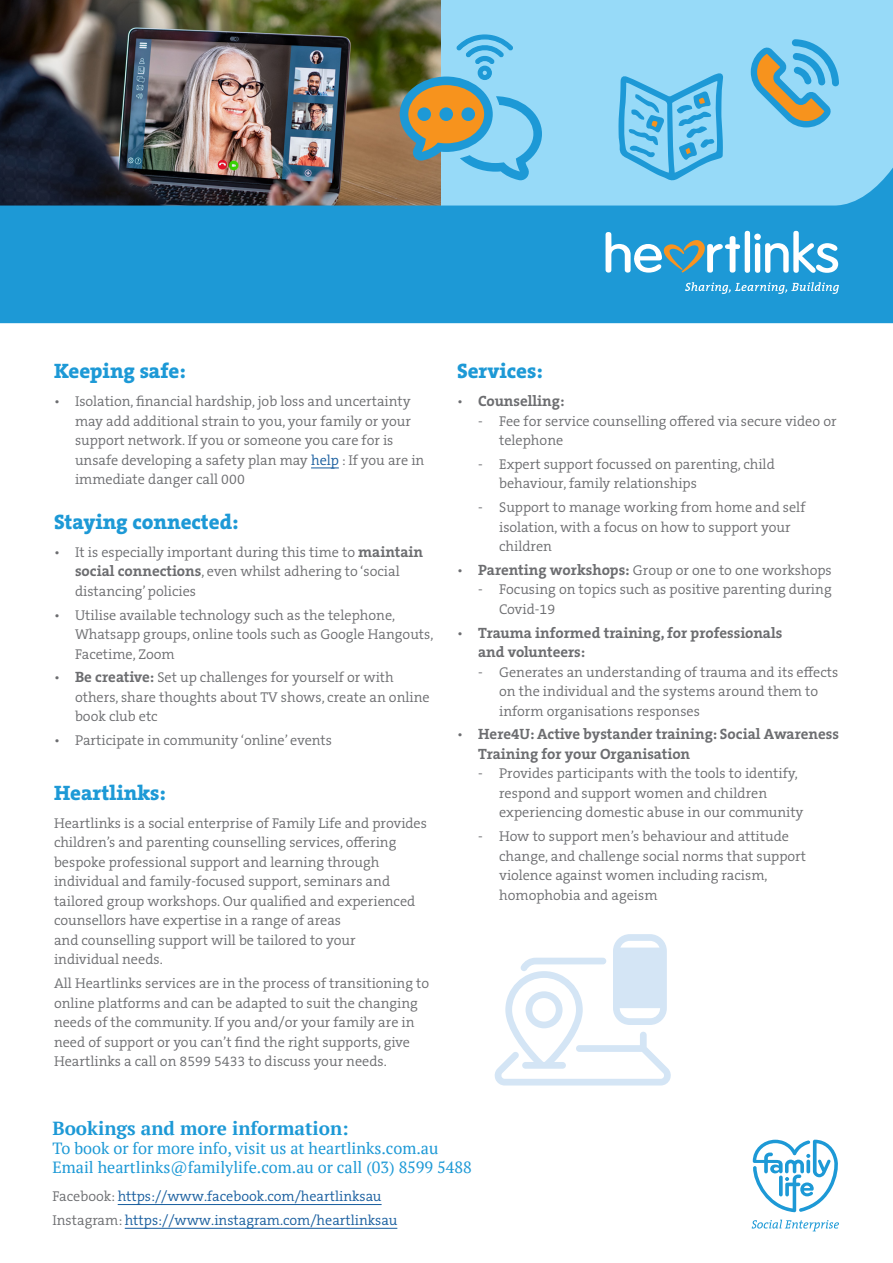
<style>
.page{position:relative;width:893px;height:1263px;background:#fff}
.page>*{position:absolute;margin:0;border:0;box-sizing:border-box;transform-origin:0 0}
.sub_head{font:800 21px "The Serif B W8";color:#1d99d6}
.t1{font:700 18.9px "PT Serif";color:#1d99d6}
.t2{font:16.2px "PT Serif";color:#1d99d6}
.Body_copy{font:700 15px/19.5px "The Serif B W7";color:#6c6d70}
.Body_copy-2{font:300 14.25px/19.5px "The Serif B W4";color:#6c6d70}
.Body_copy-3{font:300 14.25px "The Serif B W4";color:#175d9e}
.s1{color:#175d9e}
.s2{font-family:"The Serif B W7";font-weight:700;font-size:15px}
.s3{font-family:"The Serif B W4";font-weight:300;font-size:14.25px}
.s4{color:#6c6d70}
</style>
<div class="page">
<div style="left:436px;top:0;width:457px;height:225px;background:#97daf8"></div>
<img style="left:0;top:0;width:440px;height:128px">
<svg style="left:752px;top:1219px;width:87px;height:12px"></svg>
<svg style="left:753px;top:1140px;width:85px;height:72px"></svg>
<svg style="left:311px;top:468px;width:28px;height:1px"></svg>
<svg style="left:0;top:128px;width:893px;height:196px;fill:#1d99d6"></svg>
<svg style="left:685px;top:282px;width:154px;height:12px;background:#52b1df"></svg>
<div style="left:745px;top:231px;width:5px;height:42px;background:#fff;border-radius:3px"></div>
<svg style="left:754px;top:231px;width:84px;height:42px"></svg>
<svg style="left:606px;top:232px;width:134px;height:41px"></svg>
<svg style="left:751px;top:39px;width:88px;height:88px"></svg>
<svg style="left:400px;top:34px;width:142px;height:146px"></svg>
<svg style="left:618px;top:73px;width:105px;height:108px"></svg>
<hr style="left:118px;top:1204px;width:264px;height:1px;background:#175d9e">
<hr style="left:125px;top:1228px;width:272px;height:1px;background:#175d9e">
<svg style="left:494px;top:934px;width:177px;height:151px"></svg>
<p class="sub_head" style="left:54px;top:357px;width:133px">Keeping safe:</p>
<p class="Body_copy-2" style="left:75px;top:392px;width:351px;text-indent:-21px">• Isolation, financial hardship, job loss and uncertainty may add additional strain to you, your family or your support network. If you or someone you care for is unsafe developing a safety plan may <span class="s1">help</span> : If you are in immediate danger call 000</p>
<p class="sub_head" style="left:54px;top:508px;width:186px">Staying connected:</p>
<p class="Body_copy-2" style="left:75px;top:542px;width:350px;text-indent:-21px">• It is especially important during this time to <span class="s2">maintain social connections</span>, even whilst adhering to ‘social distancing’ policies</p>
<p class="Body_copy-2" style="left:75px;top:605px;width:360px;text-indent:-21px">• Utilise available technology such as the telephone,<br>Whatsapp groups, online tools such as Google Hangouts,<br>Facetime, Zoom</p>
<p class="Body_copy-2" style="left:75px;top:668px;width:356px;text-indent:-21px">• <span class="s2">Be creative:</span> Set up challenges for yourself or with others, share thoughts about TV shows, create an online book club etc</p>
<p class="Body_copy-2" style="left:54px;top:731px;width:280px">• Participate in community ‘online’ events</p>
<p class="sub_head" style="left:54px;top:779px;width:113px">Heartlinks:</p>
<p class="Body_copy-2" style="left:54px;top:813px;width:375px">Heartlinks is a social enterprise of Family Life and provides children’s and parenting counselling services, offering bespoke professional support and learning through individual and family-focused support, seminars and tailored group workshops. Our qualified and experienced counsellors have expertise in a range of areas<br>and counselling support will be tailored to your<br>individual needs.</p>
<p class="Body_copy-2" style="left:54px;top:974px;width:377px">All Heartlinks services are in the process of transitioning to online platforms and can be adapted to suit the changing needs of the community. If you and/or your family are in need of support or you can’t find the right supports, give Heartlinks a call on 8599 5433 to discuss your needs.</p>
<p class="sub_head" style="left:457px;top:357px;width:87px">Services:</p>
<p class="Body_copy" style="left:457px;top:391px;width:109px"><span class="s3">•</span> Counselling:</p>
<p class="Body_copy-2" style="left:499px;top:411px;width:339px;text-indent:-21px">- Fee for service counselling offered via secure video or telephone</p>
<p class="Body_copy-2" style="left:499px;top:454px;width:277px;text-indent:-21px">- Expert support focussed on parenting, child behaviour, family relationships</p>
<p class="Body_copy-2" style="left:499px;top:498px;width:308px;text-indent:-21px">- Support to manage working from home and self isolation, with a focus on how to support your children</p>
<p class="Body_copy-2" style="left:457px;top:560px;width:376px">• <span class="s2">Parenting workshops:</span> Group or one to one workshops</p>
<p class="Body_copy-2" style="left:499px;top:580px;width:334px;text-indent:-21px">- Focusing on topics such as positive parenting during<br>Covid-19</p>
<p class="Body_copy" style="left:478px;top:623px;width:306px;text-indent:-21px"><span class="s3">•</span> Trauma informed training, for professionals and volunteers:</p>
<p class="Body_copy-2" style="left:499px;top:662px;width:341px;text-indent:-21px">- Generates an understanding of trauma and its effects on the individual and the systems around them to inform organisations responses</p>
<p class="Body_copy" style="left:478px;top:724px;width:362px;text-indent:-21px"><span class="s3">•</span> Here4U: Active bystander training: Social Awareness<br>Training for your Organisation</p>
<p class="Body_copy-2" style="left:499px;top:764px;width:306px;text-indent:-21px">- Provides participants with the tools to identify, respond and support women and children experiencing domestic abuse in our community</p>
<p class="Body_copy-2" style="left:499px;top:827px;width:308px;text-indent:-21px">- How to support men’s behaviour and attitude change, and challenge social norms that support violence against women including racism, homophobia and ageism</p>
<p class="t1" style="left:52px;top:1116px;width:298px">Bookings and more information:</p>
<p class="t2" style="left:52px;top:1138px;width:387px">To book or for more info, visit us at heartlinks.com.au</p>
<p class="t2" style="left:52px;top:1157px;width:421px">Email heartlinks@familylife.com.au or call (03) 8599 5488</p>
<p class="Body_copy-3" style="left:52px;top:1187px;width:331px"><span class="s4">Facebook:</span> https://www.facebook.com/heartlinksau</p>
<p class="Body_copy-3" style="left:52px;top:1211px;width:346px"><span class="s4">Instagram:</span> https://www.instagram.com/heartlinksau</p>
</div>
